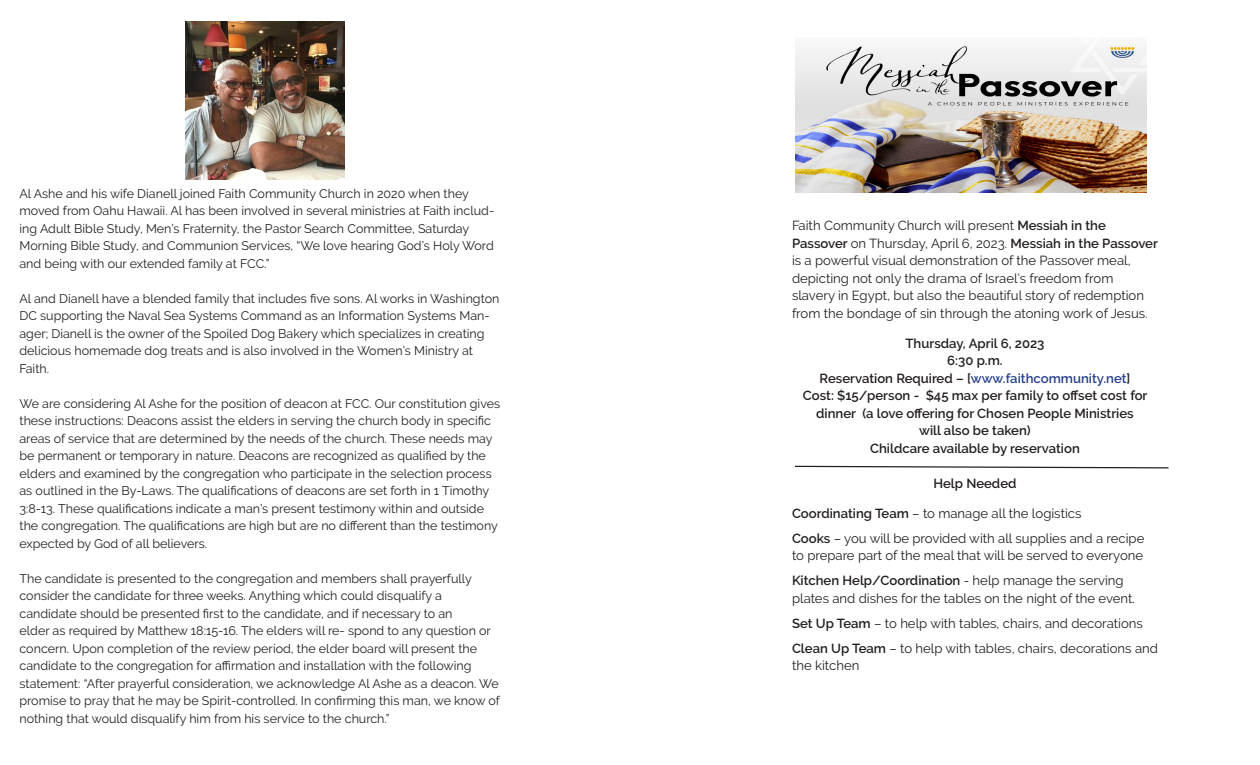
<style>
.page{position:relative;width:1260px;height:765px;background:#fff}
.page>*{position:absolute;margin:0;border:0;box-sizing:border-box;transform-origin:0 0}
.t1{font:13.12px/17.5px "Raleway";color:#231f20}
.t2{font:600 13.12px/17.5px "Raleway";color:#231f20;text-align:center}
.t3{font:12.5px/17.5px "Raleway";color:#231f20}
.s1{font-weight:600}
.s2{color:#253f8e}
</style>
<div class="page">
<img style="left:185px;top:21px;width:160px;height:159px">
<img style="left:795px;top:45px;width:352px;height:148px">
<svg style="left:795px;top:465px;width:374px;height:4px"></svg>
<p class="t3" style="left:20px;top:185px;width:476px">Al Ashe and his wife Dianell joined Faith Community Church in 2020 when they moved from Oahu Hawaii. Al has been involved in several ministries at Faith includ&shy;ing Adult Bible Study, Men’s Fraternity, the Pastor Search Committee, Saturday Morning Bible Study, and Communion Services, “We love hearing God’s Holy Word and being with our extended family at FCC.”</p>
<p class="t3" style="left:20px;top:290px;width:481px">Al and Dianell have a blended family that includes five sons. Al works in Washington DC supporting the Naval Sea Systems Command as an Information Systems Man&shy;ager; Dianell is the owner of the Spoiled Dog Bakery which specializes in creating delicious homemade dog treats and is also involved in the Women’s Ministry at Faith.</p>
<p class="t3" style="left:20px;top:395px;width:482px">We are considering Al Ashe for the position of deacon at FCC. Our constitution gives these instructions: Deacons assist the elders in serving the church body in specific areas of service that are determined by the needs of the church. These needs may be permanent or temporary in nature. Deacons are recognized as qualified by the elders and examined by the congregation who participate in the selection process as outlined in the By-Laws. The qualifications of deacons are set forth in 1 Timothy 3:8-13. These qualifications indicate a man’s present testimony within and outside the congregation. The qualifications are high but are no different than the testimony expected by God of all believers.</p>
<p class="t3" style="left:20px;top:570px;width:482px">The candidate is presented to the congregation and members shall prayerfully consider the candidate for three weeks. Anything which could disqualify a candidate should be presented first to the candidate, and if necessary to an<br>elder as required by Matthew 18:15-16. The elders will re- spond to any question or concern. Upon completion of the review period, the elder board will present the candidate to the congregation for affirmation and installation with the following statement: “After prayerful consideration, we acknowledge Al Ashe as a deacon. We promise to pray that he may be Spirit-controlled. In confirming this man, we know of nothing that would disqualify him from his service to the church.”</p>
<p class="t1" style="left:792px;top:217px;width:368px">Faith Community Church will present <span class="s1">Messiah in the Passover</span> on Thursday, April 6, 2023. <span class="s1">Messiah in the Passover </span>is a powerful visual demonstration of the Passover meal, depicting not only the drama of Israel’s freedom from slavery in Egypt, but also the beautiful story of redemption from the bondage of sin through the atoning work of Jesus.</p>
<p class="t2" style="left:906px;top:334px;width:140px">Thursday, April 6, 2023</p>
<p class="t2" style="left:947px;top:352px;width:57px">6:30 p.m.</p>
<p class="t2" style="left:820px;top:369px;width:312px">Reservation Required – [<span class="s2">www.faithcommunity.net</span>]</p>
<p class="t2" style="left:803px;top:387px;width:346px">Cost: $15/person - $45 max per family to offset cost for dinner (a love offering for Chosen People Ministries<br>will also be taken)</p>
<p class="t2" style="left:870px;top:439px;width:211px">Childcare available by reservation</p>
<p class="t2" style="left:933px;top:474px;width:85px">Help Needed</p>
<p class="t1" style="left:792px;top:504px;width:291px"><span class="s1">Coordinating Team</span> – to manage all the logistics</p>
<p class="t1" style="left:792px;top:529px;width:354px"><span class="s1">Cooks</span> – you will be provided with all supplies and a recipe to prepare part of the meal that will be served to everyone</p>
<p class="t1" style="left:792px;top:572px;width:344px"><span class="s1">Kitchen Help/Coordination</span> - help manage the serving plates and dishes for the tables on the night of the event.</p>
<p class="t1" style="left:792px;top:614px;width:352px"><span class="s1">Set Up Team</span> – to help with tables, chairs, and decorations</p>
<p class="t1" style="left:792px;top:639px;width:367px"><span class="s1">Clean Up Team</span> – to help with tables, chairs, decorations and the kitchen</p>
</div>
